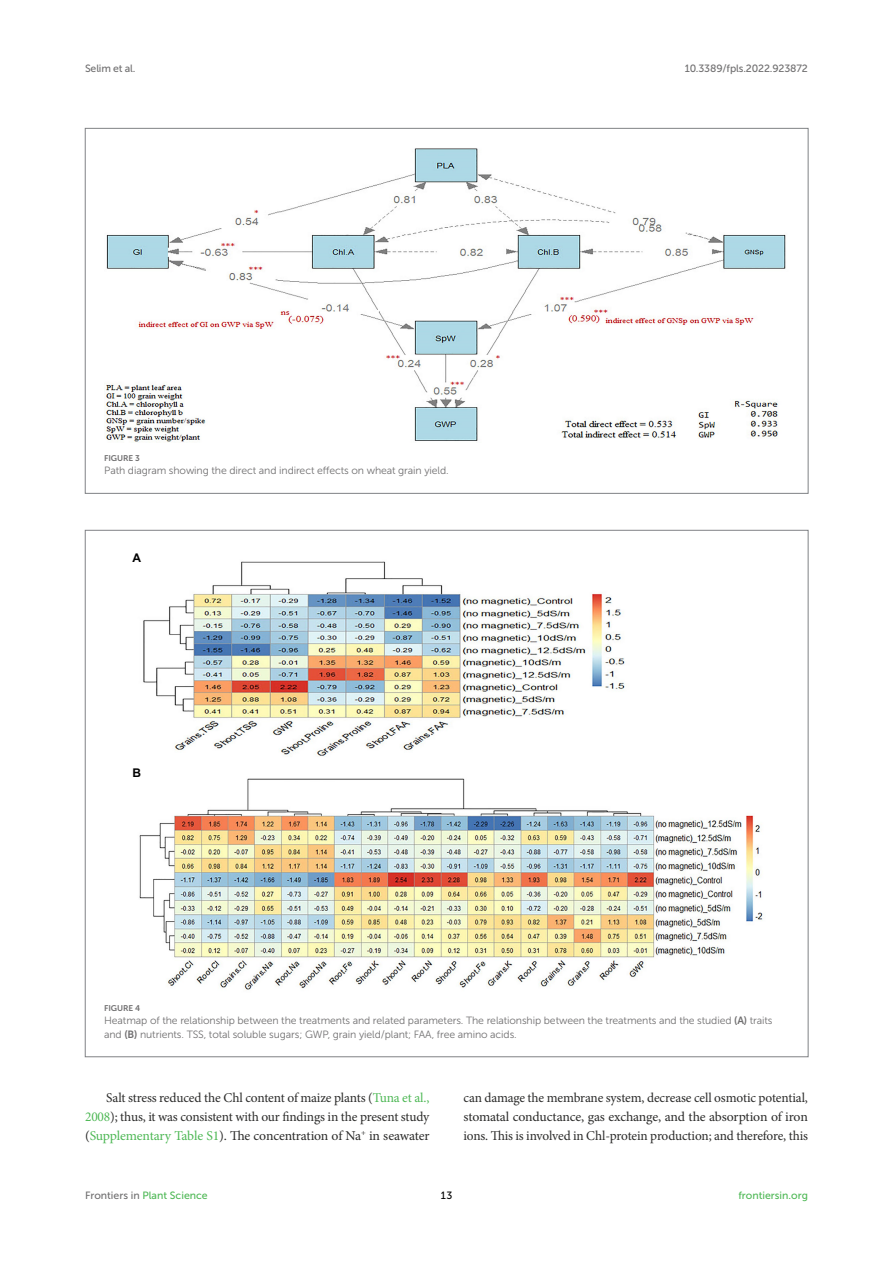
<style>
.page{position:relative;width:893px;height:1263px;background:#fff}
.page>*{position:absolute;margin:0;border:0;box-sizing:border-box;transform-origin:0 0}
.TEXT{font:13.5px/18.8px "Minion Pro";letter-spacing:-.015em;color:#2b2b2a;text-align:justify}
.t1{font:700 12px "Arial";color:#000}
.FIG_LEG{font:10.5px/13.5px "Museo Sans 300";letter-spacing:-.01em;color:#706f70}
.t2{font:10.5px "Museo Sans 500";color:#4eb855}
.t3{font:10.5px "Museo Sans 500";letter-spacing:-.015em;color:#706f70}
.t4{font:10.5px "Museo Sans 500";color:#000}
.FIG_HD{font:8.25px "Museo Sans 700";letter-spacing:-.01em;color:#706f70}
.s1{font-family:"Museo Sans 700"}
.s2{color:#4eb855}
.s3{color:#706f70}
</style>
<div class="page">
<img style="left:104px;top:148px;width:682px;height:294px">
<img style="left:139px;top:561px;width:624px;height:429px">
<p class="t3" style="left:85px;top:63px;width:52px">Selim et al.</p>
<p class="t3" style="left:685px;top:63px;width:125px">10.3389/fpls.2022.923872</p>
<p class="FIG_HD" style="left:104px;top:453px;width:37px">FIGURE 3</p>
<p class="FIG_LEG" style="left:104px;top:464px;width:346px">Path diagram showing the direct and indirect effects on wheat grain yield.</p>
<p class="t1" style="left:132px;top:550px;width:10px">A</p>
<p class="t1" style="left:132px;top:765px;width:10px">B</p>
<p class="FIG_HD" style="left:104px;top:1003px;width:37px">FIGURE 4</p>
<p class="FIG_LEG" style="left:104px;top:1014px;width:670px">Heatmap of the relationship between the treatments and related parameters. The relationship between the treatments and the studied <span class="s1">(A)</span> traits and <span class="s1">(B)</span> nutrients. TSS, total soluble sugars; GWP, grain yield/plant; FAA, free amino acids.</p>
<p class="TEXT" style="left:85px;top:1088px;width:346px;text-indent:21px">Salt stress reduced the Chl content of maize plants (<span class="s2">Tuna et al., 2008</span>); thus, it was consistent with our findings in the present study (<span class="s2">Supplementary Table S1</span>). The concentration of Na<sup>+</sup> in seawater</p>
<p class="TEXT" style="left:463px;top:1088px;width:346px">can damage the membrane system, decrease cell osmotic potential, stomatal conductance, gas exchange, and the absorption of iron ions. This is involved in Chl-protein production; and therefore, this</p>
<p class="t2" style="left:85px;top:1190px;width:124px"><span class="s3">Frontiers in</span> Plant Science</p>
<p class="t4" style="left:441px;top:1190px;width:13px">13</p>
<p class="t2" style="left:738px;top:1190px;width:71px">frontiersin.org</p>
</div>
